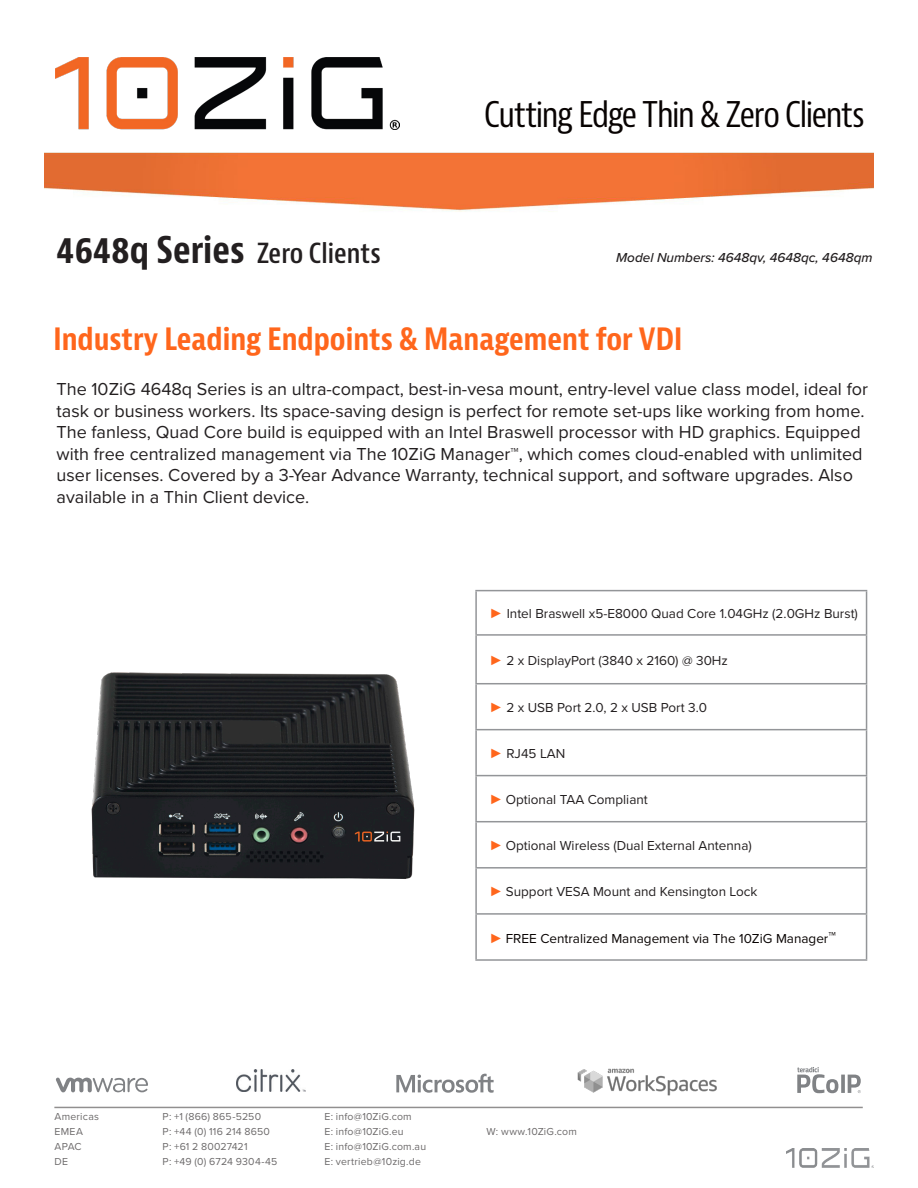
<style>
.page{position:relative;width:918px;height:1188px;background:#fff}
.page>*{position:absolute;margin:0;border:0;box-sizing:border-box;transform-origin:0 0}
.t1{font:700 condensed 36px "Bernina Sans";color:#231f20}
.t2{font:condensed 34.5px "Bernina Sans";letter-spacing:-.04em;color:#080302}
.t3{font:700 condensed 30px "Bernina Sans";color:#ff661c}
.t4{font:18px/21.6px "Proxima Nova";color:#231f20}
.t5{font:13.5px "Proxima Nova";color:#231f20}
.t6{font:13.5px "Proxima Nova";color:#080302}
.t7{font:italic 500 13.5px "Proxima Nova";color:#231f20}
.t8{font:10.5px "Proxima Nova";letter-spacing:.02em;color:#231f20}
.t9{font:10.5px "Proxima Nova";color:#231f20}
.s1{font-weight:600;font-size:27px}
.s2{font-family:"Arial";color:#ff661c}
.s3{font-size:16.5px}
</style>
<div class="page">
<img style="left:44px;top:152px;width:830px;height:60px">
<hr style="left:54px;top:1107px;width:809px;height:1px;background:#231f20">
<svg style="left:56px;top:1078px;width:92px;height:14px"></svg>
<svg style="left:797px;top:1067px;width:64px;height:26px"></svg>
<svg style="left:396px;top:1074px;width:98px;height:19px"></svg>
<img style="left:577px;top:1068px;width:140px;height:27px">
<img style="left:56px;top:58px;width:344px;height:72px">
<img style="left:787px;top:1149px;width:86px;height:18px">
<svg style="left:477px;top:636px;width:389px;height:323px"></svg>
<hr style="left:475px;top:590px;width:392px;height:1px;background:#939598">
<hr style="left:475px;top:591px;width:2px;height:43px;background:#939598">
<hr style="left:866px;top:591px;width:1px;height:43px;background:#939598">
<hr style="left:475px;top:634px;width:392px;height:2px;background:#939598">
<hr style="left:475px;top:636px;width:2px;height:47px;background:#939598">
<hr style="left:866px;top:636px;width:1px;height:47px;background:#939598">
<hr style="left:475px;top:683px;width:392px;height:1px;background:#939598">
<hr style="left:475px;top:684px;width:2px;height:45px;background:#939598">
<hr style="left:866px;top:684px;width:1px;height:45px;background:#939598">
<hr style="left:475px;top:729px;width:392px;height:1px;background:#939598">
<hr style="left:475px;top:730px;width:2px;height:45px;background:#939598">
<hr style="left:866px;top:730px;width:1px;height:45px;background:#939598">
<hr style="left:475px;top:775px;width:392px;height:1px;background:#939598">
<hr style="left:475px;top:776px;width:2px;height:45px;background:#939598">
<hr style="left:866px;top:776px;width:1px;height:45px;background:#939598">
<hr style="left:475px;top:821px;width:392px;height:1px;background:#939598">
<hr style="left:475px;top:822px;width:2px;height:45px;background:#939598">
<hr style="left:866px;top:822px;width:1px;height:45px;background:#939598">
<hr style="left:475px;top:867px;width:392px;height:2px;background:#939598">
<hr style="left:475px;top:869px;width:2px;height:44px;background:#939598">
<hr style="left:866px;top:869px;width:1px;height:44px;background:#939598">
<hr style="left:475px;top:913px;width:392px;height:2px;background:#939598">
<hr style="left:475px;top:915px;width:2px;height:44px;background:#939598">
<hr style="left:866px;top:915px;width:1px;height:44px;background:#939598">
<hr style="left:475px;top:959px;width:392px;height:2px;background:#939598">
<img style="left:91px;top:672px;width:324px;height:207px">
<img style="left:237px;top:1070px;width:69px;height:22px">
<p class="t1" style="left:57px;top:228px;width:326px">4648q Series <span class="s1">Zero Clients</span></p>
<p class="t2" style="left:484px;top:94px;width:382px">Cutting Edge Thin &amp; Zero Clients</p>
<p class="t7" style="left:616px;top:247px;width:258px">Model Numbers: 4648qv, 4648qc, 4648qm</p>
<p class="t3" style="left:53px;top:320px;width:630px">Industry Leading Endpoints &amp; Management for VDI</p>
<p class="t4" style="left:57px;top:377px;width:813px">The 10ZiG 4648q Series is an ultra-compact, best-in-vesa mount, entry-level value class model, ideal for task or business workers. Its space-saving design is perfect for remote set-ups like working from home.<br>The fanless, Quad Core build is equipped with an Intel Braswell processor with HD graphics. Equipped with free centralized management via The 10ZiG Manager™, which comes cloud-enabled with unlimited user licenses. Covered by a 3-Year Advance Warranty, technical support, and software upgrades. Also available in a Thin Client device.</p>
<p class="t5" style="left:490px;top:604px;width:370px"><span class="s2">►</span> Intel Braswell x5-E8000 Quad Core 1.04GHz (2.0GHz Burst)</p>
<p class="t5" style="left:490px;top:650px;width:240px"><span class="s2">►</span> 2 x DisplayPort (3840 x 2160) @ 30Hz</p>
<p class="t5" style="left:490px;top:697px;width:219px"><span class="s2">►</span> 2 x USB Port 2.0, 2 x USB Port 3.0</p>
<p class="t5" style="left:490px;top:743px;width:77px"><span class="s2">►</span> RJ45 LAN</p>
<p class="t5" style="left:490px;top:789px;width:160px"><span class="s2">►</span> Optional TAA Compliant</p>
<p class="t5" style="left:490px;top:836px;width:264px"><span class="s2">►</span> Optional Wireless (Dual External Antenna)</p>
<p class="t5" style="left:490px;top:882px;width:270px"><span class="s2">►</span> Support VESA Mount and Kensington Lock</p>
<p class="t6" style="left:490px;top:929px;width:348px"><span class="s2">►</span> FREE Centralized Management via The 10ZiG Manager<span class="s3">™</span></p>
<p class="t8" style="left:55px;top:1109px;width:46px">Americas</p>
<p class="t8" style="left:163px;top:1109px;width:100px">P: +1 (866) 865-5250</p>
<p class="t8" style="left:325px;top:1109px;width:89px">E: info@10ZiG.com</p>
<p class="t8" style="left:55px;top:1124px;width:30px">EMEA</p>
<p class="t8" style="left:163px;top:1124px;width:109px">P: +44 (0) 116 214 8650</p>
<p class="t8" style="left:325px;top:1124px;width:81px">E: info@10ZiG.eu</p>
<p class="t8" style="left:487px;top:1124px;width:92px">W: www.10ZiG.com</p>
<p class="t8" style="left:55px;top:1139px;width:29px">APAC</p>
<p class="t9" style="left:163px;top:1139px;width:87px">P: +61 2 80027421</p>
<p class="t8" style="left:325px;top:1139px;width:103px">E: info@10ZiG.com.au</p>
<p class="t8" style="left:55px;top:1154px;width:15px">DE</p>
<p class="t8" style="left:163px;top:1154px;width:116px">P: +49 (0) 6724 9304-45</p>
<p class="t8" style="left:325px;top:1154px;width:98px">E: vertrieb@10zig.de</p>
</div>
